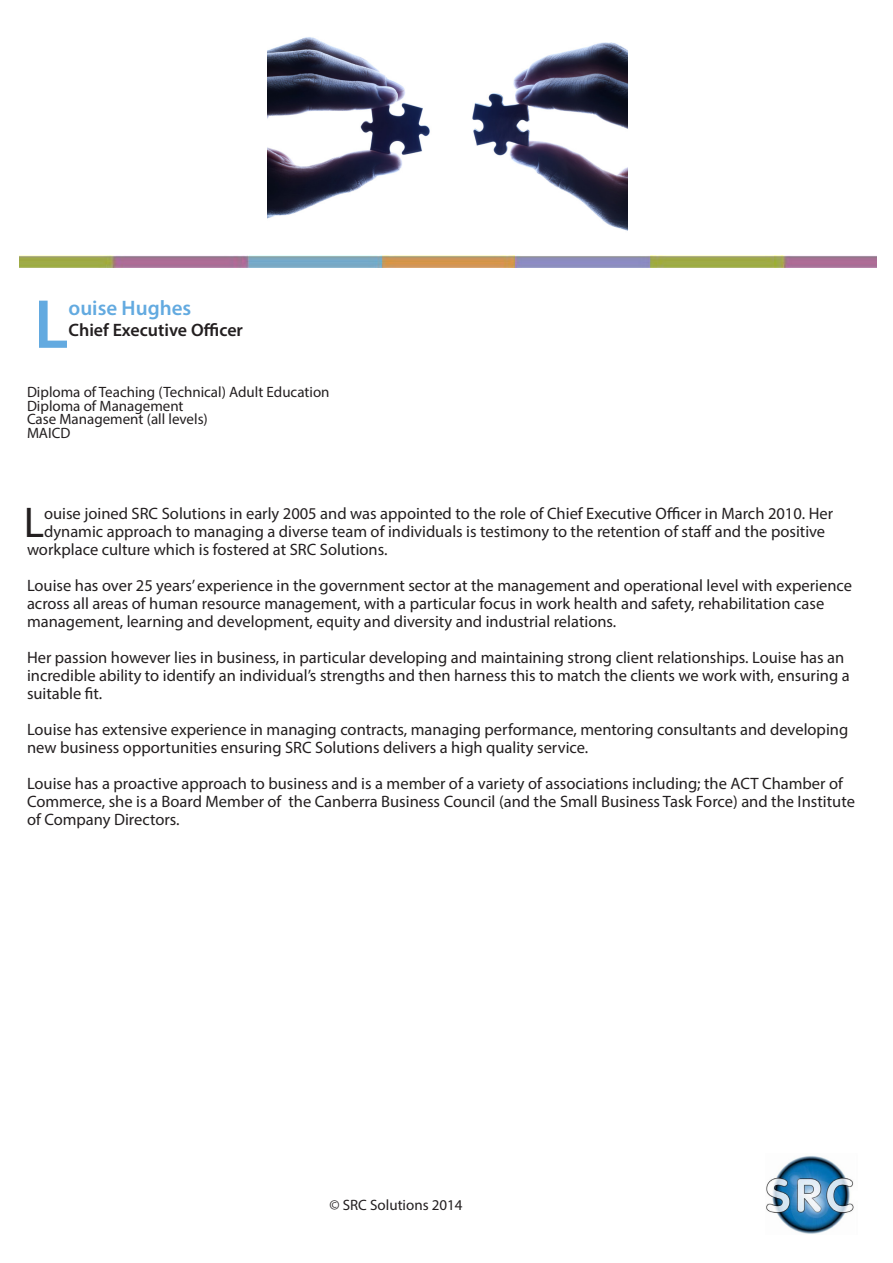
<style>
.page{position:relative;width:893px;height:1263px;background:#fff}
.page>*{position:absolute;margin:0;border:0;box-sizing:border-box;transform-origin:0 0}
.Heading{font:600 69.9px "Myriad Pro";color:#63aae0}
.Beginning_of_Para{font:43.2px "Myriad Pro";color:#231f20}
.Heading-2{font:600 21px "Myriad Pro";color:#63aae0}
.sub_heading{font:600 18px "Myriad Pro";color:#231f20}
.Text{font:16.5px/18px "Myriad Pro";color:#231f20}
.Beginning_of_Para-2{font:16.5px "Myriad Pro";color:#231f20}
.Qualifications{font:15px "Myriad Pro";color:#231f20}
</style>
<div class="page">
<img style="left:766px;top:1155px;width:88px;height:79px">
<img style="left:20px;top:255px;width:857px;height:13px">
<img style="left:267px;top:37px;width:360px;height:194px">
<p class="Heading" style="left:34px;top:280px;width:36px">L</p>
<p class="Heading-2" style="left:69px;top:294px;width:124px">ouise Hughes</p>
<p class="sub_heading" style="left:69px;top:318px;width:176px">Chief Executive Officer</p>
<p class="Qualifications" style="left:27px;top:383px;width:304px">Diploma of Teaching (Technical) Adult Education</p>
<p class="Qualifications" style="left:27px;top:396px;width:158px">Diploma of Management</p>
<p class="Qualifications" style="left:27px;top:410px;width:182px">Case Management (all levels)</p>
<p class="Qualifications" style="left:27px;top:423px;width:45px">MAICD</p>
<p class="Beginning_of_Para" style="left:24px;top:496px;width:22px">L</p>
<p class="Beginning_of_Para-2" style="left:44px;top:503px;width:791px">ouise joined SRC Solutions in early 2005 and was appointed to the role of Chief Executive Officer in March 2010. Her</p>
<p class="Beginning_of_Para-2" style="left:44px;top:521px;width:783px">dynamic approach to managing a diverse team of individuals is testimony to the retention of staff and the positive</p>
<p class="Beginning_of_Para-2" style="left:27px;top:539px;width:362px">workplace culture which is fostered at SRC Solutions.</p>
<p class="Text" style="left:27px;top:576px;width:826px">Louise has over 25 years’ experience in the government sector at the management and operational level with experience across all areas of human resource management, with a particular focus in work health and safety, rehabilitation case management, learning and development, equity and diversity and industrial relations.</p>
<p class="Text" style="left:27px;top:648px;width:824px">Her passion however lies in business, in particular developing and maintaining strong client relationships. Louise has an incredible ability to identify an individual’s strengths and then harness this to match the clients we work with, ensuring a suitable fit.</p>
<p class="Text" style="left:27px;top:720px;width:823px">Louise has extensive experience in managing contracts, managing performance, mentoring consultants and developing new business opportunities ensuring SRC Solutions delivers a high quality service.</p>
<p class="Text" style="left:27px;top:774px;width:829px">Louise has a proactive approach to business and is a member of a variety of associations including; the ACT Chamber of<br>Commerce, she is a Board Member of the Canberra Business Council (and the Small Business Task Force) and the Institute of Company Directors.</p>
<p class="Qualifications" style="left:329px;top:1195px;width:135px">© SRC Solutions 2014</p>
</div>
